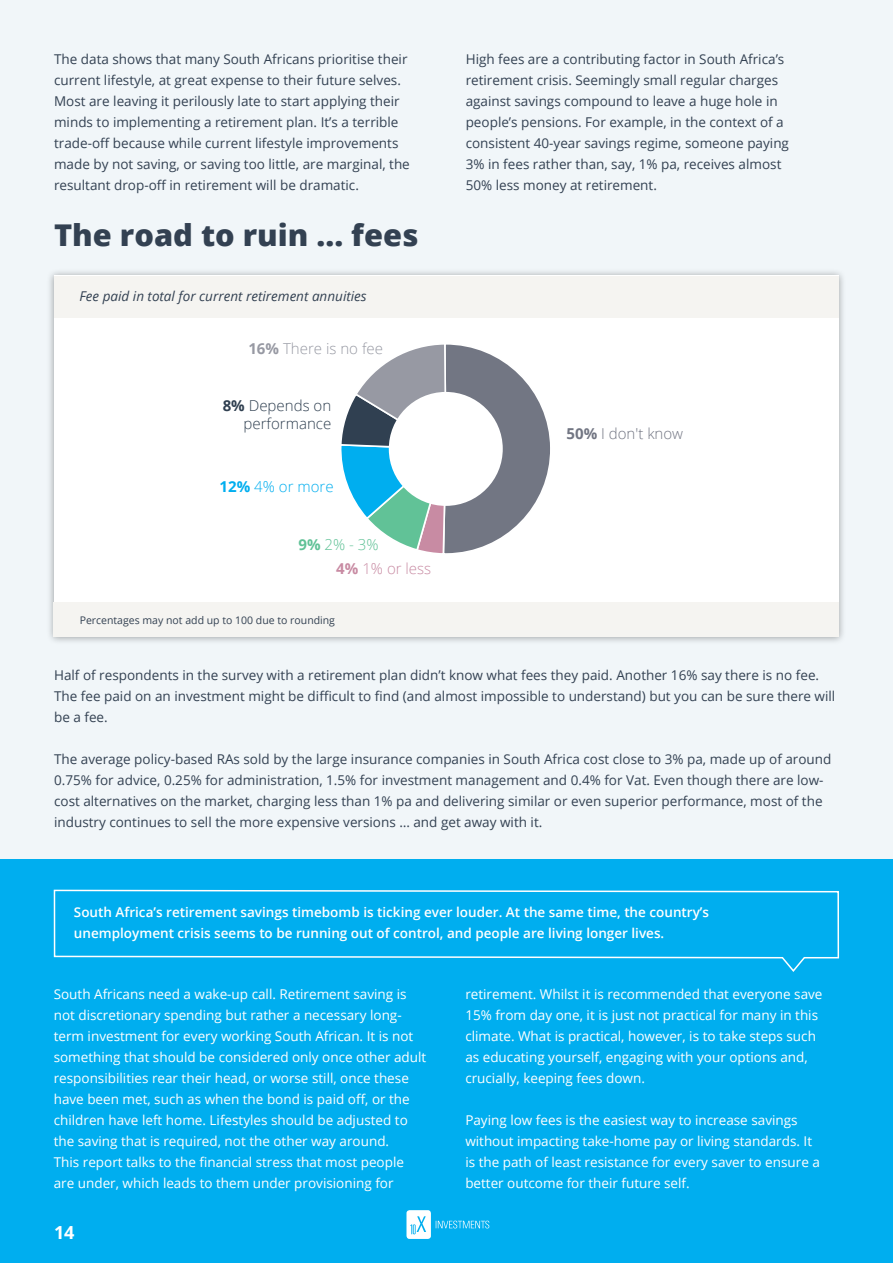
<style>
.page{position:relative;width:893px;height:1263px;background:#fff}
.page>*{position:absolute;margin:0;border:0;box-sizing:border-box;transform-origin:0 0}
.t1{font:800 30px "Open Sans";color:#334152}
.t2{font:700 18px "Open Sans";color:#fff}
.t3{font:300 15px/18px "Open Sans";color:#304051;text-align:right}
.t4{font:300 15px "Open Sans";color:#9799a3}
.t5{font:300 15px "Open Sans";color:#727683}
.t6{font:300 15px "Open Sans";color:#00aeef}
.t7{font:300 15px "Open Sans";color:#c88ba3}
.t8{font:300 15px "Open Sans";color:#61c297}
.t9{font:13.5px/21px "Open Sans";color:#334152}
.t10{font:13.5px/21px "Open Sans";color:#fff}
.t11{font:600 13.5px/21px "Open Sans";color:#fff}
.t12{font:italic 13.5px "Open Sans";color:#334152}
.t13{font:10.5px "Open Sans";color:#334152}
.s1{font-weight:700}
</style>
<div class="page">
<div style="left:0;top:0;width:893px;height:859px;background:#f1f6f9"></div>
<div style="left:46px;top:268px;width:801px;height:376px;background:#000;opacity:.35"></div>
<div style="left:54px;top:276px;width:785px;height:361px;background:#fff"></div>
<div style="left:54px;top:276px;width:785px;height:41px;background:#f5f4f1"></div>
<svg style="left:341px;top:344px;width:209px;height:210px"></svg>
<div style="left:388px;top:392px;width:115px;height:114px;background:#fff;border-radius:50%"></div>
<div style="left:0;top:859px;width:893px;height:404px;background:#00aeef"></div>
<svg style="left:53px;top:889px;width:787px;height:83px"></svg>
<div style="left:54px;top:603px;width:785px;height:34px;background:#f5f4f1"></div>
<svg style="left:406px;top:1210px;width:83px;height:29px"></svg>
<p class="t9" style="left:54px;top:48px;width:357px">The data shows that many South Africans prioritise their current lifestyle, at great expense to their future selves.<br>Most are leaving it perilously late to start applying their minds to implementing a retirement plan. It’s a terrible trade-off because while current lifestyle improvements made by not saving, or saving too little, are marginal, the resultant drop-off in retirement will be dramatic.</p>
<p class="t9" style="left:466px;top:48px;width:320px">High fees are a contributing factor in South Africa’s retirement crisis. Seemingly small regular charges</p>
<p class="t9" style="left:466px;top:90px;width:314px">against savings compound to leave a huge hole in</p>
<p class="t9" style="left:466px;top:111px;width:325px">people’s pensions. For example, in the context of a consistent 40-year savings regime, someone paying</p>
<p class="t9" style="left:466px;top:153px;width:317px">3% in fees rather than, say, 1% pa, receives almost</p>
<p class="t9" style="left:466px;top:174px;width:193px">50% less money at retirement.</p>
<p class="t1" style="left:54px;top:212px;width:366px">The road to ruin ... fees</p>
<p class="t12" style="left:80px;top:287px;width:289px">Fee paid in total for current retirement annuities</p>
<p class="t4" style="left:248px;top:339px;width:136px"><span class="s1">16%</span> There is no fee</p>
<p class="t3" style="left:223px;top:396px;width:110px"><span class="s1">8%</span> Depends on performance</p>
<p class="t6" style="left:220px;top:476px;width:116px"><span class="s1">12%</span> 4% or more</p>
<p class="t8" style="left:298px;top:534px;width:82px"><span class="s1">9%</span> 2% - 3%</p>
<p class="t7" style="left:336px;top:558px;width:96px"><span class="s1">4%</span> 1% or less</p>
<p class="t13" style="left:80px;top:612px;width:257px">Percentages may not add up to 100 due to rounding</p>
<p class="t5" style="left:566px;top:423px;width:118px"><span class="s1">50%</span> I don't know</p>
<p class="t9" style="left:54px;top:664px;width:783px">Half of respondents in the survey with a retirement plan didn’t know what fees they paid. Another 16% say there is no fee.<br>The fee paid on an investment might be difficult to find (and almost impossible to understand) but you can be sure there will be a fee.</p>
<p class="t9" style="left:54px;top:748px;width:779px">The average policy-based RAs sold by the large insurance companies in South Africa cost close to 3% pa, made up of around 0.75% for advice, 0.25% for administration, 1.5% for investment management and 0.4% for Vat. Even though there are low&shy;cost alternatives on the market, charging less than 1% pa and delivering similar or even superior performance, most of the industry continues to sell the more expensive versions … and get away with it.</p>
<p class="t11" style="left:74px;top:901px;width:637px">South Africa’s retirement savings timebomb is ticking ever louder. At the same time, the country’s unemployment crisis seems to be running out of control, and people are living longer lives.</p>
<p class="t10" style="left:54px;top:983px;width:374px">South Africans need a wake-up call. Retirement saving is not discretionary spending but rather a necessary long&shy;term investment for every working South African. It is not something that should be considered only once other adult responsibilities rear their head, or worse still, once these have been met, such as when the bond is paid off, or the children have left home. Lifestyles should be adjusted to the saving that is required, not the other way around.</p>
<p class="t10" style="left:54px;top:1151px;width:352px">This report talks to the financial stress that most people are under, which leads to them under provisioning for</p>
<p class="t2" style="left:54px;top:1219px;width:22px">14</p>
<p class="t10" style="left:465px;top:983px;width:359px">retirement. Whilst it is recommended that everyone save 15% from day one, it is just not practical for many in this climate. What is practical, however, is to take steps such as educating yourself, engaging with your options and, crucially, keeping fees down.</p>
<p class="t10" style="left:465px;top:1109px;width:356px">Paying low fees is the easiest way to increase savings without impacting take-home pay or living standards. It is the path of least resistance for every saver to ensure a better outcome for their future self.</p>
</div>
